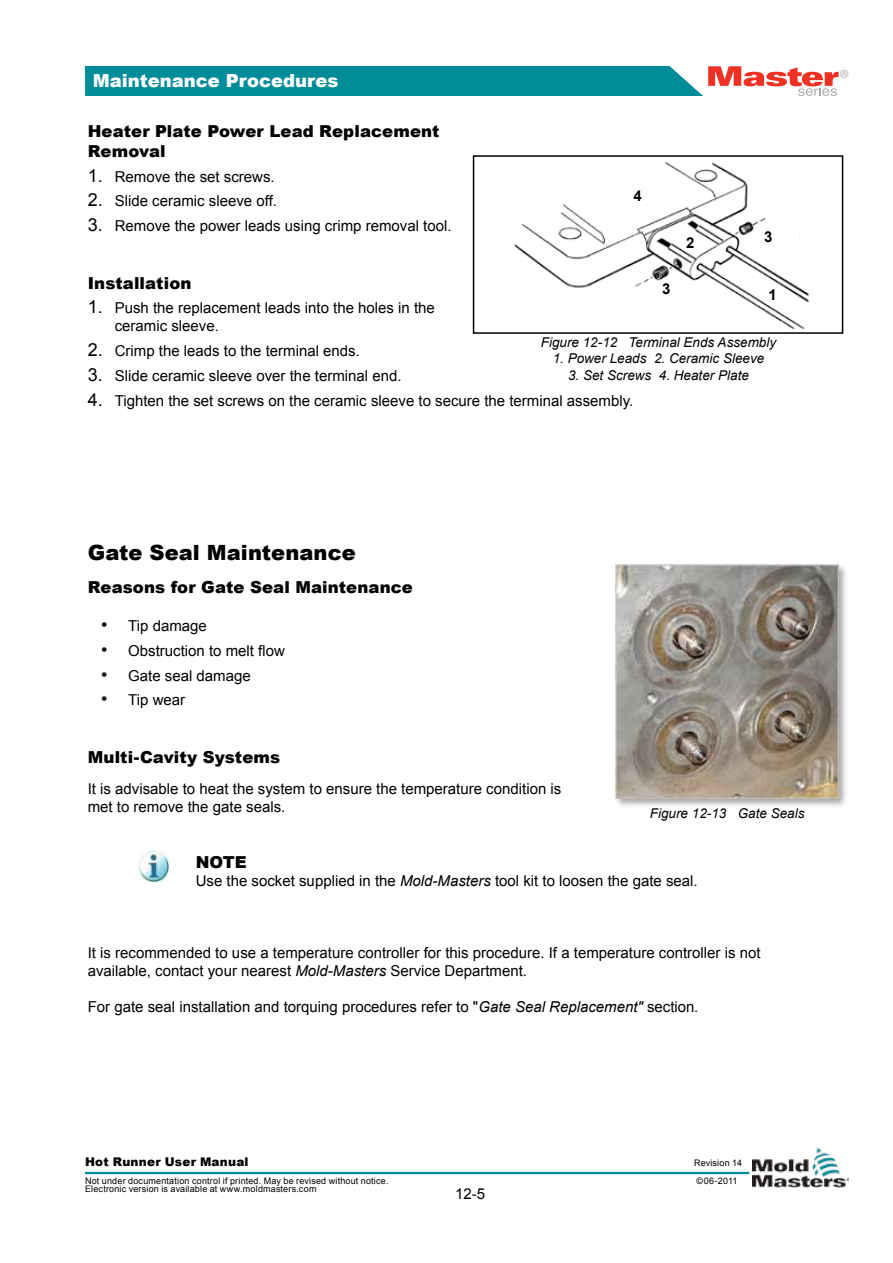
<style>
.page{position:relative;width:893px;height:1263px;background:#fff}
.page>*{position:absolute;margin:0;border:0;box-sizing:border-box;transform-origin:0 0}
.t1{font:900 21px "Arial";color:#000}
.t2{font:900 18px "Arial";color:#fff}
.t3{font:18px "Myriad";color:#a7a9ac}
.t4{font:900 16.5px/19.8px "Arial";letter-spacing:.005em;color:#000}
.t5{font:15px/18px "Arial";color:#000}
.t6{font:700 15px "Arial";color:#000}
.t7{font:italic 13.5px "Arial";color:#000}
.t8{font:900 12px "Arial";letter-spacing:.02em;color:#000}
.t9{font:9px "Arial";letter-spacing:.02em;color:#000}
.s1{font-size:18px}
.s2{font-style:italic}
</style>
<div class="page">
<div style="left:86px;top:66px;width:673px;height:30px;background:#008c99"></div>
<svg style="left:669px;top:66px;width:170px;height:30px"></svg>
<img style="left:753px;top:1148px;width:95px;height:39px">
<hr style="left:85px;top:1172px;width:664px;height:2px;background:#008c99">
<img style="left:514px;top:161px;width:295px;height:168px">
<div style="left:473px;top:155px;width:370px;height:179px;border:2px solid #000"></div>
<svg style="left:767px;top:285px;width:10px;height:18px"></svg>
<svg style="left:683px;top:233px;width:14px;height:18px"></svg>
<svg style="left:631px;top:184px;width:13px;height:20px"></svg>
<svg style="left:761px;top:227px;width:15px;height:18px"></svg>
<svg style="left:659px;top:279px;width:15px;height:19px"></svg>
<img style="left:139px;top:852px;width:30px;height:29px">
<div style="left:614px;top:563px;width:234px;height:246px;background:#000;opacity:.35"></div>
<img style="left:616px;top:565px;width:222px;height:234px">
<p class="t2" style="left:93px;top:67px;width:247px">Maintenance Procedures</p>
<p class="t3" style="left:840px;top:67px;width:11px">®</p>
<p class="t4" style="left:88px;top:121px;width:353px">Heater Plate Power Lead Replacement<br>Removal</p>
<p class="t5" style="left:88px;top:167px;width:189px"><span class="s1">1.</span> Remove the set screws.</p>
<p class="t5" style="left:88px;top:192px;width:191px"><span class="s1">2.</span> Slide ceramic sleeve off.</p>
<p class="t5" style="left:88px;top:217px;width:365px"><span class="s1">3.</span> Remove the power leads using crimp removal tool.</p>
<p class="t6" style="left:633px;top:186px;width:10px">4</p>
<p class="t6" style="left:686px;top:232px;width:10px">2</p>
<p class="t6" style="left:764px;top:226px;width:10px">3</p>
<p class="t4" style="left:88px;top:272px;width:105px">Installation</p>
<p class="t5" style="left:115px;top:299px;width:322px;text-indent:-27px"><span class="s1">1.</span> Push the replacement leads into the holes in the ceramic sleeve.</p>
<p class="t5" style="left:88px;top:342px;width:274px"><span class="s1">2.</span> Crimp the leads to the terminal ends.</p>
<p class="t5" style="left:88px;top:367px;width:315px"><span class="s1">3.</span> Slide ceramic sleeve over the terminal end.</p>
<p class="t5" style="left:88px;top:392px;width:547px"><span class="s1">4.</span> Tighten the set screws on the ceramic sleeve to secure the terminal assembly.</p>
<p class="t6" style="left:662px;top:279px;width:10px">3</p>
<p class="t6" style="left:768px;top:285px;width:10px">1</p>
<p class="t7" style="left:541px;top:334px;width:237px">Figure 12-12 Terminal Ends Assembly</p>
<p class="t7" style="left:553px;top:350px;width:213px">1. Power Leads 2. Ceramic Sleeve</p>
<p class="t7" style="left:568px;top:366px;width:182px">3. Set Screws 4. Heater Plate</p>
<h1 class="t1" style="left:88px;top:537px;width:269px">Gate Seal Maintenance</h1>
<p class="t4" style="left:88px;top:576px;width:327px">Reasons for Gate Seal Maintenance</p>
<p class="t5" style="left:101px;top:617px;width:107px"><span class="s1">•</span> Tip damage</p>
<p class="t5" style="left:101px;top:642px;width:185px"><span class="s1">•</span> Obstruction to melt flow</p>
<p class="t5" style="left:101px;top:666px;width:151px"><span class="s1">•</span> Gate seal damage</p>
<p class="t5" style="left:101px;top:691px;width:85px"><span class="s1">•</span> Tip wear</p>
<p class="t4" style="left:88px;top:747px;width:194px">Multi-Cavity Systems</p>
<p class="t5" style="left:88px;top:780px;width:475px">It is advisable to heat the system to ensure the temperature condition is met to remove the gate seals.</p>
<p class="t7" style="left:650px;top:805px;width:156px">Figure 12-13 Gate Seals</p>
<p class="t4" style="left:196px;top:852px;width:52px">NOTE</p>
<p class="t5" style="left:196px;top:872px;width:503px">Use the socket supplied in the <span class="s2">Mold-Masters</span> tool kit to loosen the gate seal.</p>
<p class="t5" style="left:88px;top:944px;width:674px">It is recommended to use a temperature controller for this procedure. If a temperature controller is not available, contact your nearest <span class="s2">Mold-Masters</span> Service Department.</p>
<p class="t5" style="left:88px;top:998px;width:612px">For gate seal installation and torquing procedures refer to "<span class="s2">Gate Seal Replacement"</span> section<span class="s2">.</span></p>
<p class="t8" style="left:85px;top:1153px;width:165px">Hot Runner User Manual</p>
<p class="t9" style="left:694px;top:1157px;width:49px">Revision 14</p>
<p class="t5" style="left:455px;top:1185px;width:32px">12-5</p>
<p class="t9" style="left:85px;top:1174px;width:305px">Not under documentation control if printed. May be revised without notice.</p>
<p class="t9" style="left:697px;top:1174px;width:42px">©06-2011</p>
<p class="t9" style="left:85px;top:1183px;width:233px">Electronic version is available at www.moldmasters.com</p>
</div>
